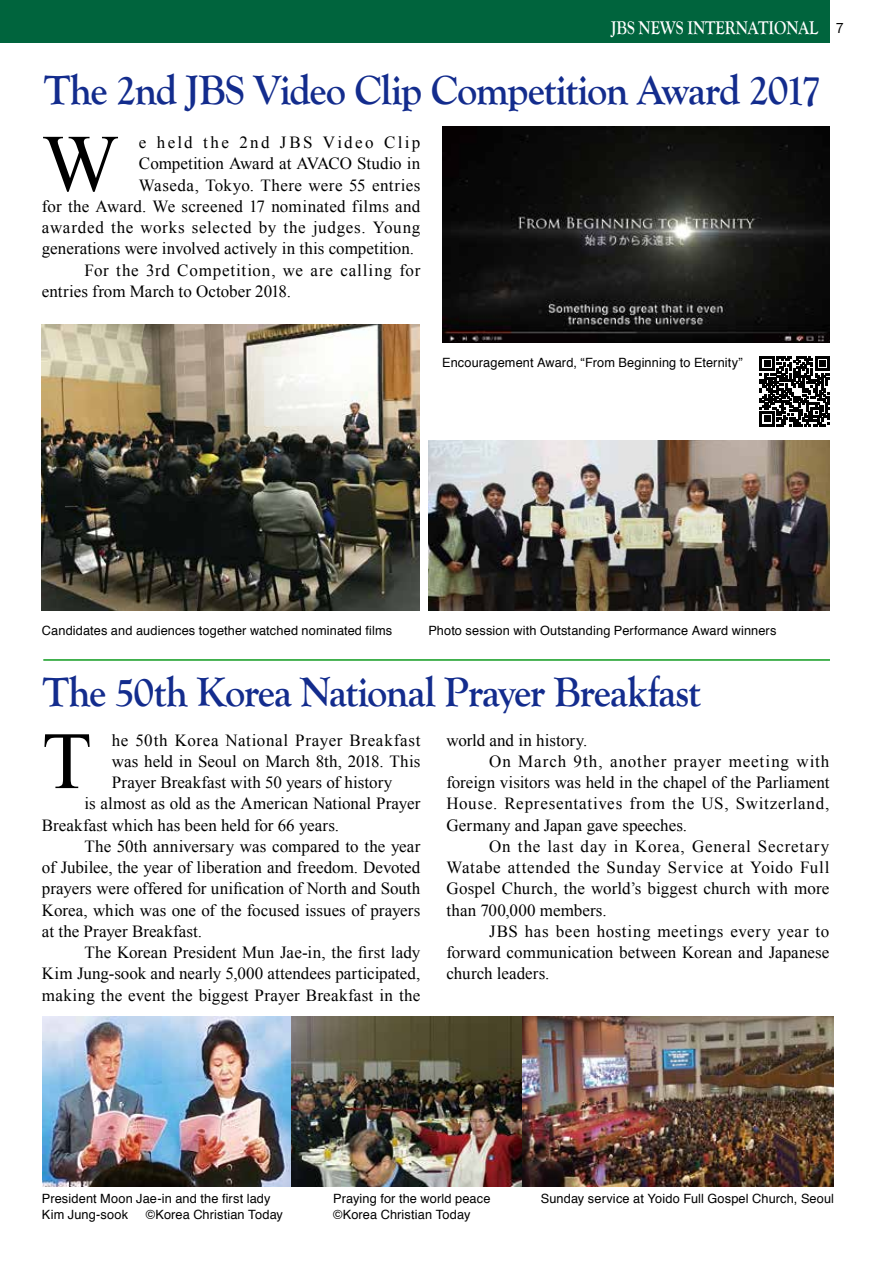
<style>
.page{position:relative;width:893px;height:1263px;background:#fff}
.page>*{position:absolute;margin:0;border:0;box-sizing:border-box;transform-origin:0 0}
.t1{font:81.3px "Times New Roman";color:#000}
.t2{font:700 42.45px "Goudy Old Style T";letter-spacing:-.03em;color:#132c8d;scale:.95 1}
.t3{font:700 19.2px "Goudy Old Style T";color:#fff;scale:.83 1}
.t4{font:16.95px "Times New Roman";letter-spacing:.01em;color:#000}
.t5{font:16.95px "Times New Roman";letter-spacing:.04em;color:#000}
.t6{font:16.95px "Times New Roman";letter-spacing:.035em;color:#000}
.t7{font:16.95px "Times New Roman";letter-spacing:.045em;color:#000}
.t8{font:16.95px "Times New Roman";letter-spacing:.05em;color:#000}
.t9{font:16.95px "Times New Roman";letter-spacing:.055em;color:#000}
.t10{font:16.95px "Times New Roman";letter-spacing:.135em;color:#000}
.t11{font:12.75px/15.9px "Helvetica";letter-spacing:.01em;color:#000}
.s1{font-family:"Franklin Gothic";font-weight:400;font-size:14.85px;color:#000}
</style>
<div class="page">
<div style="left:0;top:0;width:829px;height:43px;background:#00643d"></div>
<hr style="left:43px;top:659px;width:787px;height:2px;background:#2aa738">
<img style="left:313px;top:1016px;width:520px;height:170px">
<img style="left:442px;top:126px;width:387px;height:216px">
<img style="left:41px;top:324px;width:378px;height:286px">
<img style="left:428px;top:441px;width:401px;height:169px">
<svg style="left:760px;top:356px;width:70px;height:70px"></svg>
<img style="left:43px;top:1016px;width:270px;height:170px">
<p class="t3" style="left:611px;top:16px;width:282px">JBS NEWS INTERNATIONAL <span class="s1">7</span></p>
<h2 class="t2" style="left:44px;top:66px;width:819px">The 2nd JBS Video Clip Competition Award 2017</h2>
<h1 class="t1" style="left:42px;top:109px;width:78px">W</h1>
<p class="t10" style="left:139px;top:131px;width:283px">e held the 2nd JBS Video Clip</p>
<p class="t4" style="left:139px;top:152px;width:283px">Competition Award at AVACO Studio in</p>
<p class="t4" style="left:139px;top:174px;width:283px">Waseda, Tokyo. There were 55 entries</p>
<p class="t4" style="left:42px;top:195px;width:380px">for the Award. We screened 17 nominated films and</p>
<p class="t5" style="left:42px;top:216px;width:380px">awarded the works selected by the judges. Young</p>
<p class="t4" style="left:42px;top:237px;width:374px">generations were involved actively in this competition.</p>
<p class="t7" style="left:85px;top:259px;width:337px">For the 3rd Competition, we are calling for</p>
<p class="t4" style="left:42px;top:280px;width:251px">entries from March to October 2018.</p>
<p class="t11" style="left:442px;top:355px;width:302px">Encouragement Award, “From Beginning to Eternity”</p>
<p class="t11" style="left:42px;top:623px;width:352px">Candidates and audiences together watched nominated films</p>
<p class="t11" style="left:428px;top:623px;width:349px">Photo session with Outstanding Performance Award winners</p>
<h2 class="t2" style="left:43px;top:668px;width:694px">The 50th Korea National Prayer Breakfast</h2>
<h1 class="t1" style="left:42px;top:706px;width:51px">T</h1>
<p class="t5" style="left:112px;top:728px;width:310px">he 50th Korea National Prayer Breakfast</p>
<p class="t4" style="left:112px;top:750px;width:310px">was held in Seoul on March 8th, 2018. This</p>
<p class="t4" style="left:112px;top:771px;width:282px">Prayer Breakfast with 50 years of history</p>
<p class="t4" style="left:85px;top:792px;width:337px">is almost as old as the American National Prayer</p>
<p class="t4" style="left:42px;top:813px;width:299px">Breakfast which has been held for 66 years.</p>
<p class="t4" style="left:85px;top:835px;width:337px">The 50th anniversary was compared to the year</p>
<p class="t4" style="left:42px;top:856px;width:380px">of Jubilee, the year of liberation and freedom. Devoted</p>
<p class="t4" style="left:42px;top:877px;width:380px">prayers were offered for unification of North and South</p>
<p class="t4" style="left:42px;top:898px;width:380px">Korea, which was one of the focused issues of prayers</p>
<p class="t4" style="left:42px;top:920px;width:162px">at the Prayer Breakfast.</p>
<p class="t4" style="left:85px;top:941px;width:337px">The Korean President Mun Jae-in, the first lady</p>
<p class="t4" style="left:42px;top:962px;width:380px">Kim Jung-sook and nearly 5,000 attendees participated,</p>
<p class="t4" style="left:42px;top:984px;width:380px">making the event the biggest Prayer Breakfast in the</p>
<p class="t4" style="left:446px;top:728px;width:142px">world and in history.</p>
<p class="t9" style="left:489px;top:750px;width:342px">On March 9th, another prayer meeting with</p>
<p class="t4" style="left:446px;top:771px;width:384px">foreign visitors was held in the chapel of the Parliament</p>
<p class="t5" style="left:446px;top:792px;width:384px">House. Representatives from the US, Switzerland,</p>
<p class="t4" style="left:446px;top:813px;width:242px">Germany and Japan gave speeches.</p>
<p class="t8" style="left:489px;top:835px;width:342px">On the last day in Korea, General Secretary</p>
<p class="t6" style="left:446px;top:856px;width:384px">Watabe attended the Sunday Service at Yoido Full</p>
<p class="t4" style="left:446px;top:877px;width:384px">Gospel Church, the world’s biggest church with more</p>
<p class="t4" style="left:446px;top:898px;width:162px">than 700,000 members.</p>
<p class="t5" style="left:489px;top:920px;width:342px">JBS has been hosting meetings every year to</p>
<p class="t4" style="left:446px;top:941px;width:384px">forward communication between Korean and Japanese</p>
<p class="t4" style="left:446px;top:962px;width:104px">church leaders.</p>
<p class="t11" style="left:42px;top:1191px;width:230px">President Moon Jae-in and the first lady<br>Kim Jung-sook</p>
<p class="t11" style="left:146px;top:1207px;width:139px">©Korea Christian Today</p>
<p class="t11" style="left:333px;top:1191px;width:159px">Praying for the world peace ©Korea Christian Today</p>
<p class="t11" style="left:541px;top:1191px;width:295px">Sunday service at Yoido Full Gospel Church, Seoul</p>
</div>
